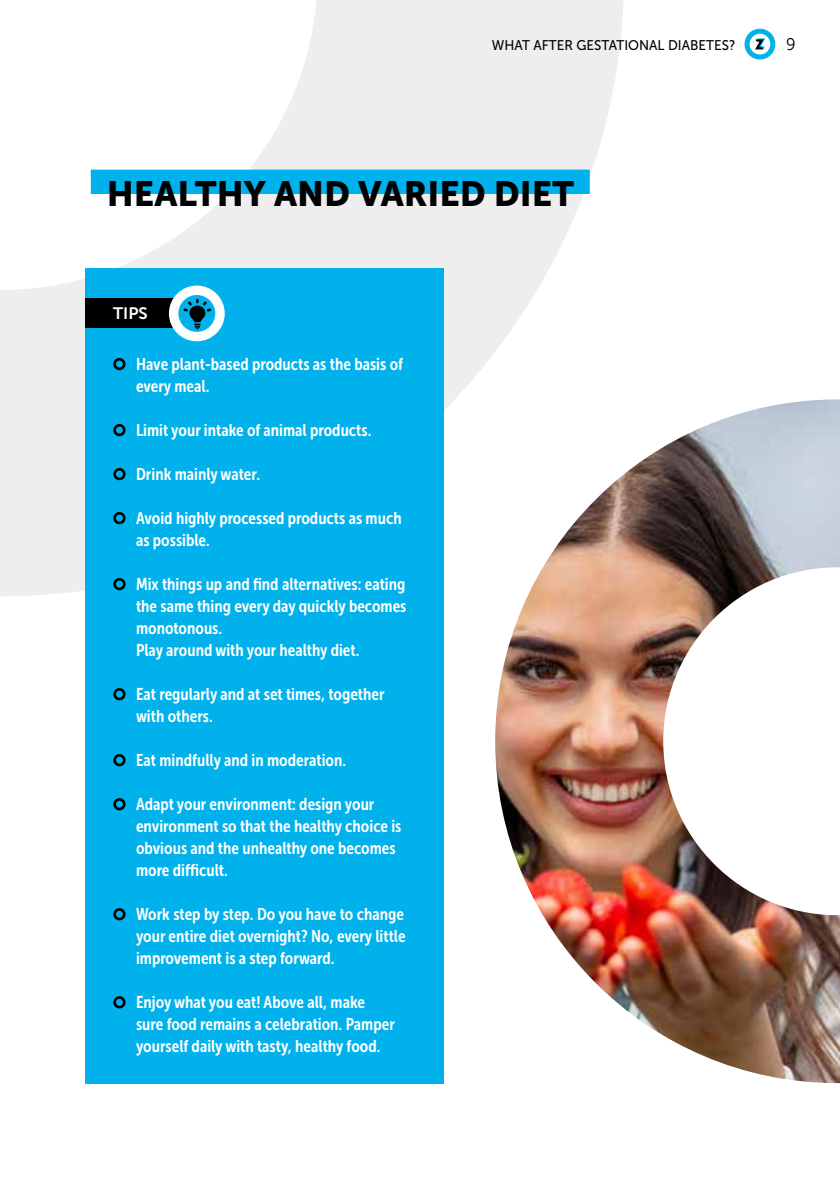
<style>
.page{position:relative;width:840px;height:1191px;background:#fff}
.page>*{position:absolute;margin:0;border:0;box-sizing:border-box;transform-origin:0 0}
.t1{font:34.8px "Museo Sans 900";color:#000}
.t2{font:17px/22px "Museo Sans Cond 700";color:#fff}
.t3{font:17px "Museo Sans 300";color:#000;scale:.95 1}
.t4{font:16.6px "Museo Sans 700";color:#fff}
.t5{font:14px "Museo Sans 500";color:#000;scale:.95 1}
</style>
<div class="page">
<svg style="left:744px;top:28px;width:32px;height:32px"></svg>
<svg style="left:0;top:0;width:624px;height:596px;fill:#eee"></svg>
<div style="left:91px;top:170px;width:498px;height:24px;background:#00b1eb"></div>
<div style="left:85px;top:268px;width:358px;height:815px;background:#00b1eb"></div>
<div style="left:113px;top:358px;width:12px;height:12px;border:3px solid #000;border-radius:50%"></div>
<div style="left:113px;top:424px;width:12px;height:12px;border:3px solid #000;border-radius:50%"></div>
<div style="left:113px;top:468px;width:12px;height:12px;border:3px solid #000;border-radius:50%"></div>
<div style="left:113px;top:512px;width:12px;height:12px;border:3px solid #000;border-radius:50%"></div>
<div style="left:113px;top:578px;width:12px;height:12px;border:3px solid #000;border-radius:50%"></div>
<div style="left:113px;top:688px;width:12px;height:12px;border:3px solid #000;border-radius:50%"></div>
<div style="left:113px;top:754px;width:12px;height:12px;border:3px solid #000;border-radius:50%"></div>
<div style="left:113px;top:798px;width:12px;height:12px;border:3px solid #000;border-radius:50%"></div>
<div style="left:113px;top:908px;width:12px;height:12px;border:3px solid #000;border-radius:50%"></div>
<div style="left:113px;top:996px;width:12px;height:12px;border:3px solid #000;border-radius:50%"></div>
<div style="left:85px;top:299px;width:92px;height:29px;background:#000"></div>
<div style="left:169px;top:285px;width:55px;height:56px;border:9px solid #fff;border-radius:50%"></div>
<svg style="left:183px;top:299px;width:28px;height:30px"></svg>
<img style="left:495px;top:399px;width:344px;height:684px">
<p class="t5" style="left:491px;top:37px;width:258px">WHAT AFTER GESTATIONAL DIABETES?</p>
<p class="t3" style="left:785px;top:35px;width:12px">9</p>
<h1 class="t1" style="left:107px;top:174px;width:468px">HEALTHY AND VARIED DIET</h1>
<p class="t4" style="left:113px;top:304px;width:36px">TIPS</p>
<p class="t2" style="left:136px;top:353px;width:268px">Have plant-based products as the basis of every meal.</p>
<p class="t2" style="left:136px;top:419px;width:237px">Limit your intake of animal products.</p>
<p class="t2" style="left:136px;top:463px;width:126px">Drink mainly water.</p>
<p class="t2" style="left:136px;top:507px;width:267px">Avoid highly processed products as much as possible.</p>
<p class="t2" style="left:136px;top:573px;width:272px">Mix things up and find alternatives: eating the same thing every day quickly becomes monotonous.<br>Play around with your healthy diet.</p>
<p class="t2" style="left:136px;top:683px;width:250px">Eat regularly and at set times, together with others.</p>
<p class="t2" style="left:136px;top:749px;width:211px">Eat mindfully and in moderation.</p>
<p class="t2" style="left:136px;top:793px;width:267px">Adapt your environment: design your environment so that the healthy choice is obvious and the unhealthy one becomes more difficult.</p>
<p class="t2" style="left:136px;top:903px;width:271px;text-align:justify">Work step by step. Do you have to change your entire diet overnight? No, every little improvement is a step forward.</p>
<p class="t2" style="left:136px;top:991px;width:260px">Enjoy what you eat! Above all, make sure food remains a celebration. Pamper yourself daily with tasty, healthy food.</p>
</div>
